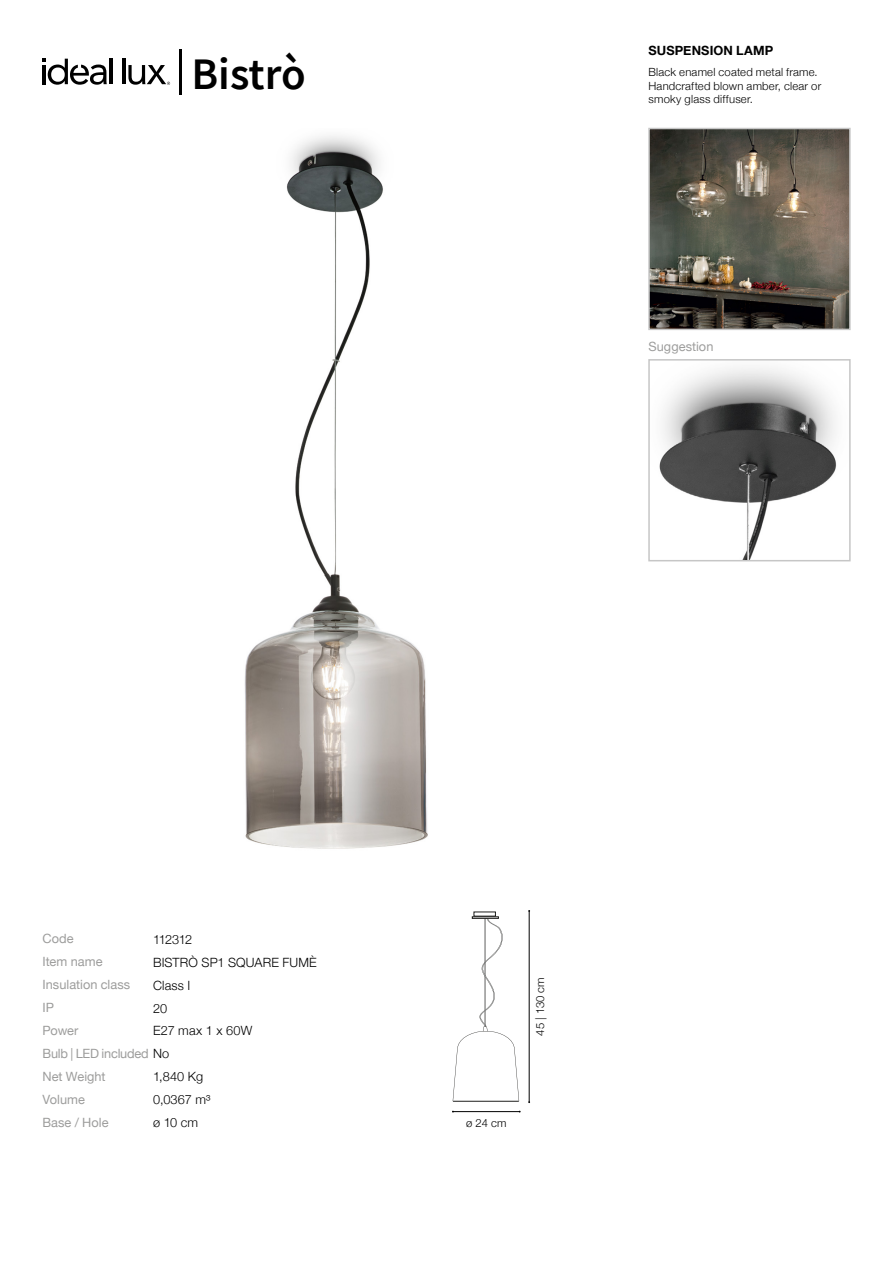
<style>
.page{position:relative;width:893px;height:1263px;background:#fff}
.page>*{position:absolute;margin:0;border:0;box-sizing:border-box;transform-origin:0 0}
.t1{font:600 45px "Source Sans Pro";color:#000}
.t2{font:300 12.75px/23px "Helvetica Neue";letter-spacing:.01em;color:#000}
.t3{font:12.75px/23px "Helvetica Neue";color:#9d9d9c}
.t4{font:12.75px/22.8px "Helvetica Neue";letter-spacing:-.02em;color:#9d9d9c}
.t5{font:700 12.75px "Helvetica Neue";letter-spacing:.01em;color:#000}
.t6{font:300 11.25px/13.5px "Helvetica Neue";letter-spacing:.02em;color:#000}
.s1{font-weight:300;color:#000}
</style>
<div class="page">
<hr style="left:179px;top:49px;width:3px;height:45px;background:#000">
<hr style="left:110px;top:59px;width:3px;height:25px;background:#000">
<hr style="left:122px;top:59px;width:3px;height:25px;background:#000">
<svg style="left:43px;top:59px;width:64px;height:26px"></svg>
<svg style="left:128px;top:65px;width:42px;height:20px"></svg>
<img style="left:244px;top:135px;width:184px;height:714px">
<img style="left:659px;top:367px;width:178px;height:191px">
<div style="left:648px;top:359px;width:203px;height:202px;border:2px solid #c6c6c6"></div>
<img style="left:651px;top:131px;width:197px;height:196px">
<div style="left:648px;top:128px;width:203px;height:202px;border:2px solid #c6c6c6"></div>
<hr style="left:453px;top:1111px;width:67px;height:1px;background:#000">
<hr style="left:529px;top:911px;width:1px;height:191px;background:#000">
<svg style="left:453px;top:917px;width:66px;height:184px"></svg>
<hr style="left:453px;top:1101px;width:66px;height:1px;background:#1e1e1c">
<h1 class="t1" style="left:191px;top:44px;width:116px">Bistrò</h1>
<p class="t5" style="left:648px;top:39px;width:126px">SUSPENSION LAMP</p>
<p class="t6" style="left:648px;top:65px;width:174px">Black enamel coated metal frame.<br>Handcrafted blown amber, clear or smoky glass diffuser.</p>
<p class="t3" style="left:648px;top:334px;width:66px">Suggestion</p>
<p class="t3" style="left:43px;top:926px;width:89px">Code<br>Item name<br>Insulation class</p>
<p class="t3" style="left:43px;top:995px;width:13px">IP</p>
<p class="t2" style="left:153px;top:927px;width:41px">112312</p>
<p class="t2" style="left:153px;top:950px;width:165px">BISTRÒ SP1 SQUARE FUMÈ<br>Class I</p>
<p class="t2" style="left:153px;top:996px;width:16px">20</p>
<p class="t4" style="left:42px;top:1018px;width:128px">Power<br>Bulb | LED included <span class="s1">No</span></p>
<p class="t2" style="left:153px;top:1018px;width:101px">E27 max 1 x 60W</p>
<p class="t3" style="left:42px;top:1064px;width:65px">Net Weight</p>
<p class="t3" style="left:42px;top:1087px;width:68px">Volume<br>Base / Hole</p>
<p class="t2" style="left:153px;top:1064px;width:52px">1,840 Kg</p>
<p class="t2" style="left:153px;top:1087px;width:59px">0,0367 m³ ø 10 cm</p>
<p class="t6" style="left:533px;top:1036px;width:60px;rotate:-90deg">45 | 130 cm</p>
<p class="t6" style="left:466px;top:1115px;width:42px">ø 24 cm</p>
</div>
